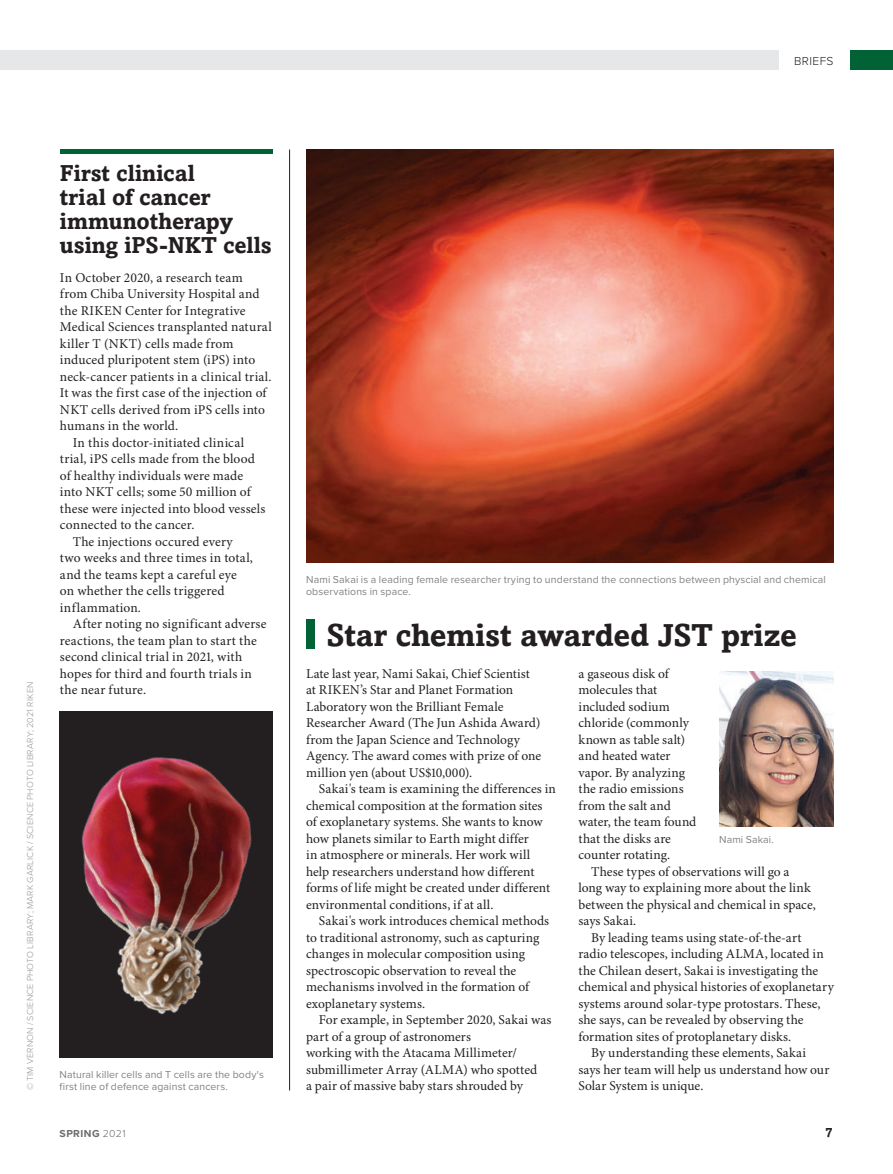
<style>
.page{position:relative;width:893px;height:1174px;background:#fff}
.page>*{position:absolute;margin:0;border:0;box-sizing:border-box;transform-origin:0 0}
.t1{font:700 31.5px "Amasis MT Pro";letter-spacing:-.01em;color:#231f20}
.t2{font:700 22.8px/24px "Amasis MT Pro";letter-spacing:-.005em;color:#231f20}
.t3{font:13.5px/16.5px "Minion Pro";letter-spacing:.005em;color:#231f20}
.t4{font:700 13.5px "Amasis MT Pro";color:#231f20}
.t5{font:300 12px "Proxima Nova";letter-spacing:.035em;color:#231f20}
.t6{font:10.5px/12px "Proxima Nova";letter-spacing:.015em;color:#808285}
.t7{font:700 10.5px "Proxima Nova";letter-spacing:.045em;color:#6c6d70}
.t8{font:300 9px "Proxima Nova";letter-spacing:.025em;color:#939598}
.s1{font-weight:300}
</style>
<div class="page">
<div style="left:850px;top:51px;width:43px;height:19px;background:#006235"></div>
<div style="left:0;top:51px;width:778px;height:19px;background:#e6e7e9"></div>
<img style="left:306px;top:150px;width:528px;height:412px">
<hr style="left:60px;top:150px;width:213px;height:4px;background:#006235">
<img style="left:60px;top:711px;width:213px;height:346px">
<hr style="left:289px;top:150px;width:1px;height:940px;background:#231f20">
<img style="left:719px;top:672px;width:115px;height:154px">
<div style="left:306px;top:619px;width:9px;height:30px;background:#006235"></div>
<p class="t5" style="left:794px;top:52px;width:41px">BRIEFS</p>
<p class="t8" style="left:23px;top:1090px;width:410px;rotate:-90deg">© TIM VERNON / SCIENCE PHOTO LIBRARY; MARK GARLICK / SCIENCE PHOTO LIBRARY; 2021 RIKEN</p>
<p class="t2" style="left:60px;top:161px;width:213px">First clinical<br>trial of cancer immunotherapy using iPS-NKT cells</p>
<p class="t3" style="left:60px;top:269px;width:213px">In October 2020, a research team from Chiba University Hospital and the RIKEN Center for Integrative Medical Sciences transplanted natural killer T (NKT) cells made from induced pluripotent stem (iPS) into neck-cancer patients in a clinical trial.<br>It was the first case of the injection of NKT cells derived from iPS cells into humans in the world.</p>
<p class="t3" style="left:60px;top:434px;width:207px;text-indent:13px">In this doctor-initiated clinical trial, iPS cells made from the blood of healthy individuals were made into NKT cells; some 50 million of these were injected into blood vessels connected to the cancer.</p>
<p class="t3" style="left:60px;top:533px;width:195px;text-indent:13px">The injections occured every two weeks and three times in total, and the teams kept a careful eye on whether the cells triggered inflammation.</p>
<p class="t3" style="left:60px;top:616px;width:208px;text-indent:13px">After noting no significant adverse reactions, the team plan to start the second clinical trial in 2021, with hopes for third and fourth trials in the near future.</p>
<p class="t6" style="left:60px;top:1068px;width:206px">Natural killer cells and T cells are the body's first line of defence against cancers.</p>
<p class="t6" style="left:306px;top:573px;width:521px">Nami Sakai is a leading female researcher trying to understand the connections between physcial and chemical observations in space.</p>
<p class="t1" style="left:327px;top:616px;width:472px">Star chemist awarded JST prize</p>
<p class="t3" style="left:306px;top:665px;width:237px">Late last year, Nami Sakai, Chief Scientist at RIKEN’s Star and Planet Formation Laboratory won the Brilliant Female Researcher Award (The Jun Ashida Award) from the Japan Science and Technology Agency. The award comes with prize of one million yen (about US$10,000).</p>
<p class="t3" style="left:306px;top:781px;width:251px;text-indent:13px">Sakai's team is examining the differences in chemical composition at the formation sites of exoplanetary systems. She wants to know how planets similar to Earth might differ<br>in atmosphere or minerals. Her work will help researchers understand how different forms of life might be created under different environmental conditions, if at all.</p>
<p class="t3" style="left:306px;top:913px;width:245px;text-indent:13px">Sakai's work introduces chemical methods to traditional astronomy, such as capturing changes in molecular composition using spectroscopic observation to reveal the mechanisms involved in the formation of exoplanetary systems.</p>
<p class="t3" style="left:306px;top:1012px;width:247px;text-indent:13px">For example, in September 2020, Sakai was part of a group of astronomers<br>working with the Atacama Millimeter/ submillimeter Array (ALMA) who spotted<br>a pair of massive baby stars shrouded by</p>
<p class="t3" style="left:578px;top:665px;width:119px">a gaseous disk of molecules that included sodium chloride (commonly known as table salt) and heated water vapor. By analyzing the radio emissions from the salt and water, the team found that the disks are counter rotating.</p>
<p class="t3" style="left:578px;top:863px;width:239px;text-indent:13px">These types of observations will go a long way to explaining more about the link between the physical and chemical in space, says Sakai.</p>
<p class="t3" style="left:578px;top:929px;width:257px;text-indent:13px">By leading teams using state-of-the-art radio telescopes, including ALMA, located in the Chilean desert, Sakai is investigating the chemical and physical histories of exoplanetary systems around solar-type protostars. These, she says, can be revealed by observing the formation sites of protoplanetary disks.</p>
<p class="t3" style="left:578px;top:1045px;width:252px;text-indent:13px">By understanding these elements, Sakai says her team will help us understand how our<br>Solar System is unique.</p>
<p class="t6" style="left:719px;top:833px;width:56px">Nami Sakai.</p>
<p class="t7" style="left:60px;top:1125px;width:68px">SPRING <span class="s1">2021</span></p>
<p class="t4" style="left:826px;top:1123px;width:8px">7</p>
</div>
